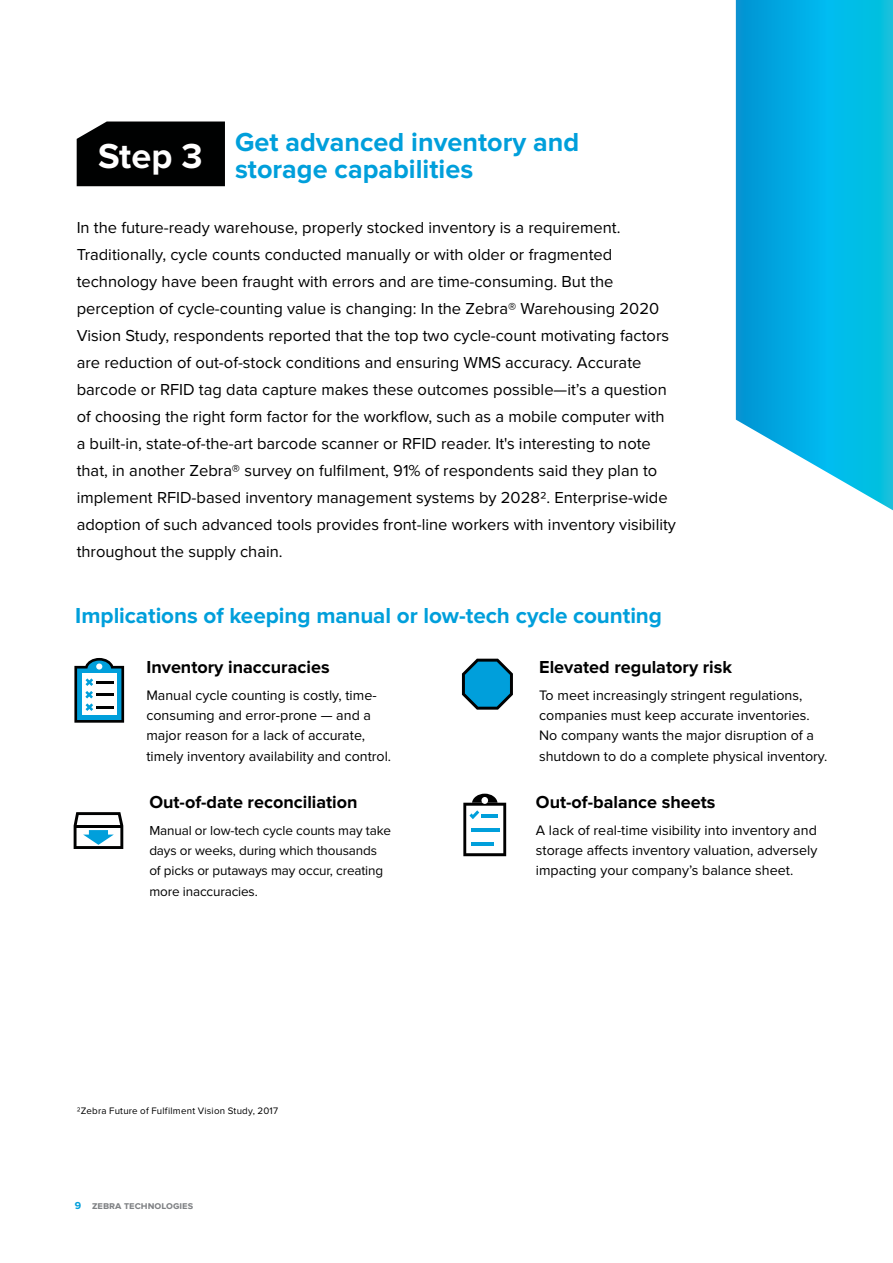
<style>
.page{position:relative;width:893px;height:1263px;background:#fff}
.page>*{position:absolute;margin:0;border:0;box-sizing:border-box;transform-origin:0 0}
.t1{font:700 27px/27px "Proxima Nova";color:#009fdb}
.t2{font:700 22.5px "Proxima Nova";letter-spacing:-.005em;color:#009fdb}
.t3{font:700 18px "Proxima Nova";color:#000}
.t4{font:16.5px/27px "Proxima Nova";color:#000}
.t5{font:14.25px/20.2px "Proxima Nova";color:#000}
.t6{font:13.5px/20.2px "Proxima Nova";letter-spacing:-.01em;color:#000}
.t7{font:700 10.5px "Proxima Nova";color:#808285}
.t8{font:9.75px "Proxima Nova";letter-spacing:.025em;color:#000}
.s1{color:#009fdb}
</style>
<div class="page">
<div style="left:77px;top:122px;width:148px;height:64px;background:#000101"></div>
<svg style="left:736px;top:0;width:157px;height:510px"></svg>
<svg style="left:463px;top:794px;width:43px;height:62px"></svg>
<svg style="left:74px;top:812px;width:49px;height:37px"></svg>
<svg style="left:74px;top:658px;width:50px;height:65px"></svg>
<svg style="left:462px;top:659px;width:51px;height:51px"></svg>
<h1 class="t1" style="left:98px;top:130px;width:483px;text-indent:137px">Get advanced inventory and<br><sup>Step</sup> <sup>3</sup> storage capabilities</h1>
<p class="t4" style="left:77px;top:215px;width:601px">In the future-ready warehouse, properly stocked inventory is a requirement.<br>Traditionally, cycle counts conducted manually or with older or fragmented technology have been fraught with errors and are time-consuming. But the perception of cycle-counting value is changing: In the Zebra® Warehousing 2020<br>Vision Study, respondents reported that the top two cycle-count motivating factors are reduction of out-of-stock conditions and ensuring WMS accuracy. Accurate barcode or RFID tag data capture makes these outcomes possible—it’s a question of choosing the right form factor for the workflow, such as a mobile computer with a built-in, state-of-the-art barcode scanner or RFID reader. It's interesting to note that, in another Zebra® survey on fulfilment, 91% of respondents said they plan to implement RFID-based inventory management systems by 20282. Enterprise-wide adoption of such advanced tools provides front-line workers with inventory visibility throughout the supply chain.</p>
<h2 class="t2" style="left:75px;top:603px;width:588px">Implications of keeping manual or low-tech cycle counting</h2>
<p class="t3" style="left:146px;top:656px;width:185px">Inventory inaccuracies</p>
<p class="t5" style="left:146px;top:685px;width:246px">Manual cycle counting is costly, time&shy;consuming and error-prone — and a major reason for a lack of accurate, timely inventory availability and control.</p>
<p class="t3" style="left:149px;top:791px;width:210px">Out-of-date reconciliation</p>
<p class="t6" style="left:149px;top:821px;width:243px">Manual or low-tech cycle counts may take days or weeks, during which thousands of picks or putaways may occur, creating more inaccuracies.</p>
<p class="t8" style="left:77px;top:1105px;width:203px">2Zebra Future of Fulfilment Vision Study, 2017</p>
<p class="t7" style="left:75px;top:1200px;width:120px"><span class="s1">9</span> zebra technologies</p>
<p class="t3" style="left:539px;top:656px;width:194px">Elevated regulatory risk</p>
<p class="t5" style="left:539px;top:685px;width:290px">To meet increasingly stringent regulations, companies must keep accurate inventories.<br>No company wants the major disruption of a shutdown to do a complete physical inventory.</p>
<p class="t3" style="left:536px;top:791px;width:181px">Out-of-balance sheets</p>
<p class="t5" style="left:536px;top:820px;width:283px;text-align:justify">A lack of real-time visibility into inventory and storage affects inventory valuation, adversely impacting your company’s balance sheet.</p>
</div>
